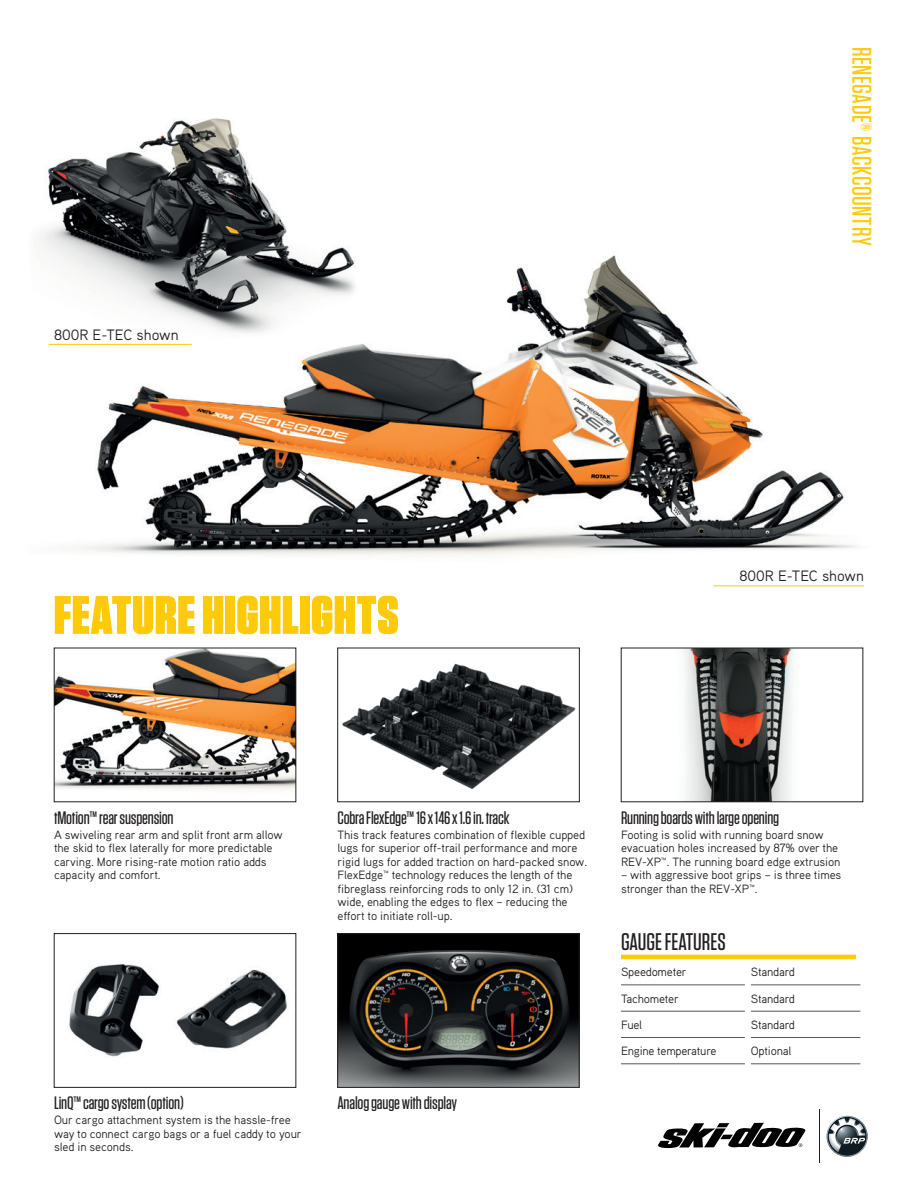
<style>
.page{position:relative;width:918px;height:1188px;background:#fff}
.page>*{position:absolute;margin:0;border:0;box-sizing:border-box;transform-origin:0 0}
.Feature_Highlights{font:900 54px "Tungsten";letter-spacing:.015em;color:#feca0a}
.Spread_headline_righ{font:500 27px "Tungsten";letter-spacing:.02em;color:#feca0a}
.Table_Header{font:500 24px "Tungsten";color:#231f20}
.XHead{font:500 18px "Tungsten";letter-spacing:-.01em;color:#231f20}
.Header_highlights{font:15px "Aaux Pro OT";color:#231f20}
.Body_Text{font:12px/13.5px "Aaux Pro OT";letter-spacing:-.01em;color:#231f20}
.Table_Text_Left{font:12px "Aaux Pro OT";letter-spacing:-.02em;color:#231f20}
</style>
<div class="page">
<img style="left:56px;top:650px;width:238px;height:139px">
<img style="left:342px;top:663px;width:234px;height:127px">
<img style="left:684px;top:650px;width:110px;height:150px">
<div style="left:621px;top:648px;width:242px;height:154px;border:1px solid #231f20"></div>
<img style="left:78px;top:255px;width:786px;height:332px">
<img style="left:40px;top:118px;width:321px;height:233px">
<svg style="left:658px;top:1123px;width:147px;height:25px"></svg>
<hr style="left:819px;top:1110px;width:1px;height:53px;background:#231f20">
<svg style="left:826px;top:1115px;width:42px;height:42px"></svg>
<img style="left:69px;top:964px;width:219px;height:93px">
<div style="left:54px;top:933px;width:242px;height:155px;border:1px solid #231f20"></div>
<img style="left:340px;top:935px;width:237px;height:151px">
<div style="left:338px;top:933px;width:241px;height:155px;border:1px solid #231f20"></div>
<hr style="left:621px;top:985px;width:124px;height:1px;background:#57585a">
<hr style="left:751px;top:985px;width:109px;height:1px;background:#57585a">
<hr style="left:621px;top:1011px;width:124px;height:1px;background:#57585a">
<hr style="left:751px;top:1011px;width:109px;height:1px;background:#57585a">
<hr style="left:621px;top:1037px;width:124px;height:1px;background:#57585a">
<hr style="left:751px;top:1037px;width:109px;height:1px;background:#57585a">
<hr style="left:621px;top:1063px;width:124px;height:1px;background:#57585a">
<hr style="left:751px;top:1063px;width:109px;height:1px;background:#57585a">
<hr style="left:621px;top:955px;width:235px;height:4px;background:#feca0a">
<hr style="left:714px;top:586px;width:150px;height:1px;background:#feca0a">
<hr style="left:49px;top:344px;width:143px;height:1px;background:#feca0a">
<p class="Header_highlights" style="left:54px;top:325px;width:126px">800R E-TEC shown</p>
<p class="Spread_headline_righ" style="left:876px;top:47px;width:200px;rotate:90deg">RENEGADE® BACKCOUNTRY</p>
<p class="Feature_Highlights" style="left:54px;top:584px;width:346px">FEATURE HIGHLIGHTS</p>
<p class="Header_highlights" style="left:739px;top:567px;width:126px">800R E-TEC shown</p>
<p class="XHead" style="left:54px;top:808px;width:121px">tMotion™ rear suspension</p>
<p class="Body_Text" style="left:54px;top:827px;width:230px">A swiveling rear arm and split front arm allow the skid to flex laterally for more predictable carving. More rising-rate motion ratio adds capacity and comfort.</p>
<p class="XHead" style="left:54px;top:1094px;width:131px">LinQ™ cargo system (option)</p>
<p class="Body_Text" style="left:54px;top:1113px;width:249px">Our cargo attachment system is the hassle-free way to connect cargo bags or a fuel caddy to your sled in seconds.</p>
<p class="XHead" style="left:338px;top:808px;width:174px">Cobra FlexEdge™ 16 x 146 x 1.6 in. track</p>
<p class="Body_Text" style="left:338px;top:827px;width:251px">This track features combination of flexible cupped lugs for superior off-trail performance and more rigid lugs for added traction on hard-packed snow.<br>FlexEdge™ technology reduces the length of the fibreglass reinforcing rods to only 12 in. (31 cm) wide, enabling the edges to flex – reducing the effort to initiate roll-up.</p>
<p class="XHead" style="left:338px;top:1094px;width:121px">Analog gauge with display</p>
<p class="XHead" style="left:621px;top:808px;width:160px">Running boards with large opening</p>
<p class="Body_Text" style="left:621px;top:827px;width:221px">Footing is solid with running board snow evacuation holes increased by 87% over the<br>REV-XP™. The running board edge extrusion</p>
<p class="Body_Text" style="left:621px;top:868px;width:222px">– with aggressive boot grips – is three times stronger than the REV-XP™.</p>
<p class="Table_Header" style="left:621px;top:929px;width:106px">GAUGE FEATURES</p>
<p class="Table_Text_Left" style="left:621px;top:965px;width:67px">Speedometer</p>
<p class="Table_Text_Left" style="left:751px;top:965px;width:46px">Standard</p>
<p class="Table_Text_Left" style="left:621px;top:991px;width:59px">Tachometer</p>
<p class="Table_Text_Left" style="left:751px;top:991px;width:46px">Standard</p>
<p class="Table_Text_Left" style="left:621px;top:1017px;width:23px">Fuel</p>
<p class="Table_Text_Left" style="left:751px;top:1017px;width:46px">Standard</p>
<p class="Table_Text_Left" style="left:621px;top:1044px;width:97px">Engine temperature</p>
<p class="Table_Text_Left" style="left:751px;top:1044px;width:42px">Optional</p>
</div>
